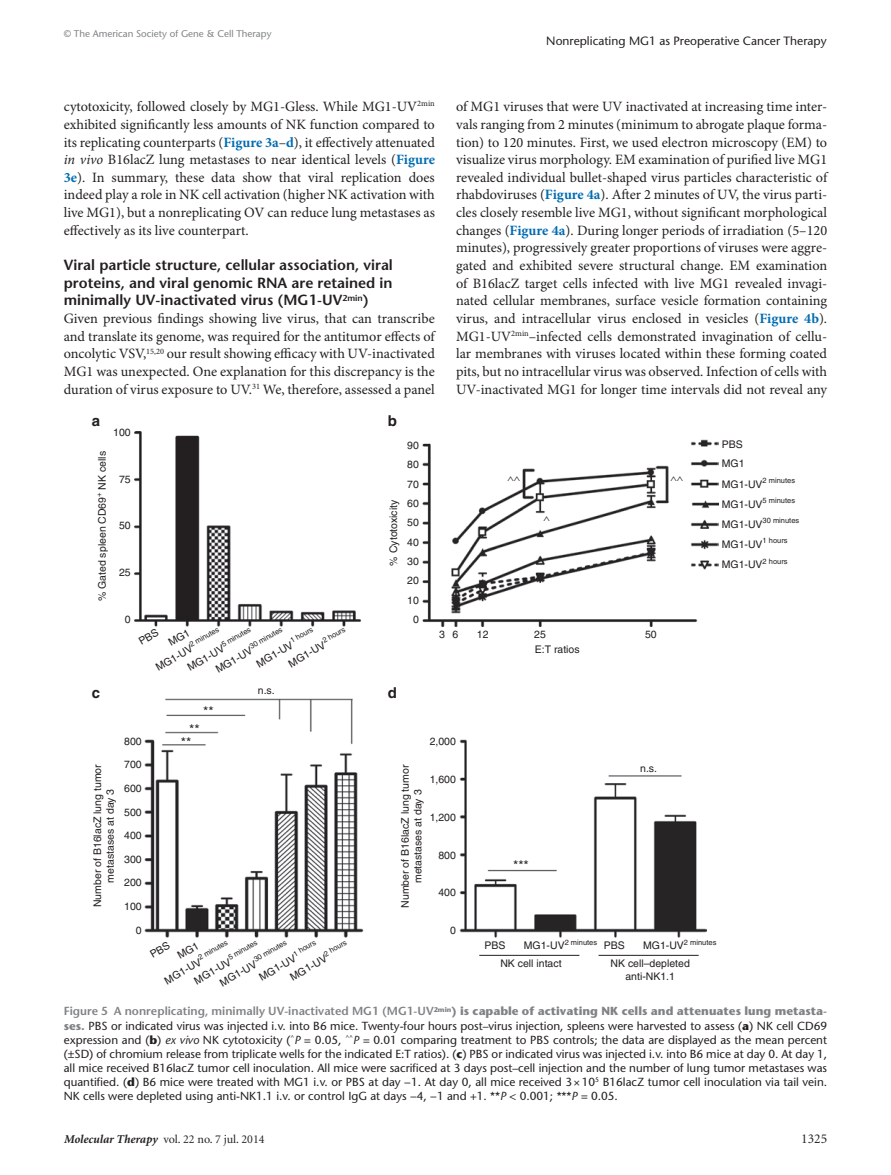
<style>
.page{position:relative;width:891px;height:1175px;background:#fff}
.page>*{position:absolute;margin:0;border:0;box-sizing:border-box;transform-origin:0 0}
.t1{font:700 15px "Helvetica";color:#231f20}
.t2{font:600 14.7px/17.7px "ITC Stone Sans";color:#231f20;text-align:justify}
.t3{font:14.25px/17.7px "Minion Pro";color:#231f20;text-align:justify}
.t4{font:13.5px/12.9px "Helvetica";color:#231f20}
.t5{font:13.5px "Minion";color:#231f20}
.t6{font:12px "Stone Sans";color:#231f20}
.t7{font:12px "Minion";color:#231f20}
.t8{font:11.7px/14px "Stone Sans";color:#231f20;text-align:justify}
.t9{font:600 11.7px "ITC Stone Sans";color:#808285}
.t10{font:10.5px/12.6px "Helvetica";color:#231f20}
.t11{font:9.75px "Stone Sans";color:#808285}
.t12{font:7.5px "Helvetica";color:#231f20}
.s1{font-weight:700;color:#006cb3}
.s2{font-style:italic}
.s3{font-size:10.5px}
.s4{font-family:"Stone Sans";font-weight:700}
.s5{font-weight:700;color:#808285}
.s6{font-weight:700}
.s7{font-weight:700;font-style:italic}
</style>
<div class="page">
<img style="left:135px;top:431px;width:584px;height:195px">
<img style="left:145px;top:698px;width:561px;height:239px">
<hr style="left:479px;top:954px;width:100px;height:1px;background:#231f20">
<hr style="left:599px;top:954px;width:100px;height:1px;background:#231f20">
<svg style="left:544px;top:516px;width:6px;height:5px"></svg>
<svg style="left:508px;top:476px;width:12px;height:4px"></svg>
<svg style="left:671px;top:476px;width:12px;height:4px"></svg>
<p class="t11" style="left:64px;top:28px;width:209px">© The American Society of Gene &amp; Cell Therapy</p>
<p class="t6" style="left:546px;top:34px;width:282px">Nonreplicating MG1 as Preoperative Cancer Therapy</p>
<p class="t3" style="left:64px;top:98px;width:373px">cytotoxicity, followed closely by MG1-Gless. While MG1-UV<sup>2min </sup>exhibited significantly less amounts of NK function compared to its replicating counterparts (<span class="s1">Figure 3a</span>–<span class="s1">d</span>), it effectively attenuated <span class="s2">in vivo</span> B16lacZ lung metastases to near identical levels (<span class="s1">Figure 3e</span>). In summary, these data show that viral replication does indeed play a role in NK cell activation (higher NK activation with live MG1), but a nonreplicating OV can reduce lung metastases as effectively as its live counterpart.</p>
<p class="t2" style="left:64px;top:256px;width:331px">Viral particle structure, cellular association, viral proteins, and viral genomic RNA are retained in minimally UV-inactivated virus (MG1-UV<sup>2min</sup>)</p>
<p class="t3" style="left:64px;top:310px;width:373px">Given previous findings showing live virus, that can transcribe and translate its genome, was required for the antitumor effects of oncolytic VSV,<sup>15,20</sup> our result showing efficacy with UV-inactivated MG1 was unexpected. One explanation for this discrepancy is the duration of virus exposure to UV.<sup>31</sup> We, therefore, assessed a panel</p>
<p class="t1" style="left:92px;top:411px;width:10px">a</p>
<p class="t1" style="left:388px;top:411px;width:11px">b</p>
<p class="t10" style="left:113px;top:426px;width:19px">100</p>
<p class="t10" style="left:96px;top:601px;width:152px;rotate:-90deg">% Gated spleen CD69<sup>+</sup> NK cells</p>
<p class="t10" style="left:119px;top:472px;width:13px">75</p>
<p class="t10" style="left:119px;top:519px;width:13px">50</p>
<p class="t10" style="left:119px;top:566px;width:13px">25</p>
<p class="t10" style="left:125px;top:613px;width:7px">0</p>
<p class="t10" style="left:407px;top:439px;width:13px">90</p>
<p class="t10" style="left:407px;top:458px;width:13px">80</p>
<p class="t10" style="left:407px;top:477px;width:13px">70</p>
<p class="t10" style="left:407px;top:497px;width:13px">60</p>
<p class="t10" style="left:387px;top:565px;width:67px;rotate:-90deg">% Cytotoxicity</p>
<p class="t10" style="left:407px;top:516px;width:13px">50</p>
<p class="t10" style="left:407px;top:535px;width:13px">40</p>
<p class="t10" style="left:407px;top:555px;width:13px">30</p>
<p class="t10" style="left:407px;top:574px;width:13px">20</p>
<p class="t10" style="left:407px;top:594px;width:13px">10</p>
<p class="t10" style="left:413px;top:613px;width:7px">0</p>
<p class="t3" style="left:456px;top:98px;width:373px">of MG1 viruses that were UV inactivated at increasing time inter&shy;vals ranging from 2 minutes (minimum to abrogate plaque forma&shy;tion) to 120 minutes. First, we used electron microscopy (EM) to visualize virus morphology. EM examination of purified live MG1 revealed individual bullet-shaped virus particles characteristic of rhabdoviruses (<span class="s1">Figure 4a</span>). After 2 minutes of UV, the virus parti&shy;cles closely resemble live MG1, without significant morphological changes (<span class="s1">Figure 4a</span>). During longer periods of irradiation (5–120 minutes), progressively greater proportions of viruses were aggre&shy;gated and exhibited severe structural change. EM examination of B16lacZ target cells infected with live MG1 revealed invagi&shy;nated cellular membranes, surface vesicle formation containing virus, and intracellular virus enclosed in vesicles (<span class="s1">Figure 4b</span>).<br>MG1-UV<sup>2min</sup>–infected cells demonstrated invagination of cellu&shy;lar membranes with viruses located within these forming coated pits, but no intracellular virus was observed. Infection of cells with UV-inactivated MG1 for longer time intervals did not reveal any</p>
<p class="t10" style="left:722px;top:434px;width:24px;line-height:19.6px">PBS<br>MG1</p>
<p class="t12" style="left:722px;top:476px;width:75px"><span class="s3">MG1-UV</span>2 minutes</p>
<p class="t12" style="left:722px;top:496px;width:75px"><span class="s3">MG1-UV</span>5 minutes</p>
<p class="t12" style="left:722px;top:516px;width:79px"><span class="s3">MG1-UV</span>30 minutes</p>
<p class="t10" style="left:722px;top:534px;width:67px;line-height:20.4px">MG1-UV<sup>1</sup> <sup>hours<br></sup>MG1-UV<sup>2</sup> <sup>hours</sup></p>
<p class="t12" style="left:153px;top:661px;width:75px;rotate:-30deg"><span class="s3">MG1-UV</span>2 minutes</p>
<p class="t12" style="left:185px;top:661px;width:75px;rotate:-30deg"><span class="s3">MG1-UV</span>5 minutes</p>
<p class="t12" style="left:213px;top:663px;width:79px;rotate:-30deg"><span class="s3">MG1-UV</span>30 minutes</p>
<p class="t10" style="left:277px;top:643px;width:67px;line-height:16px;text-indent:-28px;rotate:-30deg">MG1-UV<sup>1</sup> <sup>hours<br></sup>MG1-UV<sup>2</sup> <sup>hours</sup></p>
<p class="t1" style="left:92px;top:683px;width:10px">c</p>
<p class="t1" style="left:388px;top:683px;width:11px">d</p>
<p class="t10" style="left:258px;top:684px;width:18px">n.s.</p>
<p class="t10" style="left:124px;top:734px;width:19px">800</p>
<p class="t4" style="left:203px;top:705px;width:12px">**</p>
<p class="t4" style="left:181px;top:722px;width:20px;text-indent:8px">** **</p>
<p class="t10" style="left:439px;top:627px;width:21px">3 6</p>
<p class="t10" style="left:477px;top:627px;width:13px">12</p>
<p class="t10" style="left:534px;top:627px;width:13px">25</p>
<p class="t10" style="left:645px;top:627px;width:13px">50</p>
<p class="t10" style="left:535px;top:643px;width:46px">E:T ratios</p>
<p class="t10" style="left:430px;top:735px;width:28px">2,000</p>
<p class="t10" style="left:91px;top:907px;width:144px;text-align:center;rotate:-90deg">Number of B16lacZ lung tumor metastases at day 3</p>
<p class="t10" style="left:124px;top:758px;width:19px">700</p>
<p class="t10" style="left:124px;top:782px;width:19px">600</p>
<p class="t10" style="left:124px;top:805px;width:19px">500</p>
<p class="t10" style="left:124px;top:829px;width:19px">400</p>
<p class="t10" style="left:124px;top:852px;width:19px">300</p>
<p class="t10" style="left:124px;top:876px;width:19px">200</p>
<p class="t10" style="left:124px;top:900px;width:19px">100</p>
<p class="t10" style="left:136px;top:923px;width:7px">0</p>
<p class="t12" style="left:161px;top:974px;width:75px;rotate:-30deg"><span class="s3">MG1-UV</span>2 minutes</p>
<p class="t12" style="left:191px;top:974px;width:75px;rotate:-30deg"><span class="s3">MG1-UV</span>5 minutes</p>
<p class="t12" style="left:217px;top:976px;width:79px;rotate:-30deg"><span class="s3">MG1-UV</span>30 minutes</p>
<p class="t10" style="left:279px;top:957px;width:67px;line-height:15.5px;text-indent:-27px;rotate:-30deg">MG1-UV<sup>1</sup> <sup>hours<br></sup>MG1-UV<sup>2</sup> <sup>hours</sup></p>
<p class="t10" style="left:399px;top:907px;width:144px;text-align:center;rotate:-90deg">Number of B16lacZ lung tumor metastases at day 3</p>
<p class="t10" style="left:430px;top:773px;width:28px">1,600</p>
<p class="t10" style="left:430px;top:810px;width:28px">1,200</p>
<p class="t10" style="left:438px;top:848px;width:19px">800</p>
<p class="t10" style="left:438px;top:886px;width:19px">400</p>
<p class="t10" style="left:450px;top:924px;width:7px">0</p>
<p class="t4" style="left:513px;top:859px;width:17px">***</p>
<p class="t10" style="left:640px;top:762px;width:18px">n.s.</p>
<p class="t10" style="left:484px;top:939px;width:23px">PBS</p>
<p class="t12" style="left:524px;top:937px;width:75px"><span class="s3">MG1-UV</span>2 minutes</p>
<p class="t10" style="left:500px;top:957px;width:63px">NK cell intact</p>
<p class="t10" style="left:604px;top:939px;width:23px">PBS</p>
<p class="t12" style="left:643px;top:937px;width:75px"><span class="s3">MG1-UV</span>2 minutes</p>
<p class="t10" style="left:611px;top:957px;width:81px;text-align:center">NK cell–depleted anti-NK1.1</p>
<p class="t9" style="left:64px;top:1004px;width:765px">Figure 5 A nonreplicating, minimally UV-inactivated MG1 (MG1-UV<sup>2min</sup><span class="s4">) is capable of activating NK cells and attenuates lung metasta-</span></p>
<p class="t8" style="left:64px;top:1018px;width:765px"><span class="s5">ses.</span> PBS or indicated virus was injected i.v. into B6 mice. Twenty-four hours post–virus injection, spleens were harvested to assess (<span class="s6">a</span>) NK cell CD69 expression and (<span class="s6">b</span>) <span class="s2">ex vivo</span> NK cytotoxicity (<sup>^</sup><span class="s2">P</span> = 0.05, <sup>^^</sup><span class="s2">P</span> = 0.01 comparing treatment to PBS controls; the data are displayed as the mean percent (±SD) of chromium release from triplicate wells for the indicated E:T ratios). (<span class="s6">c</span>) PBS or indicated virus was injected i.v. into B6 mice at day 0. At day 1, all mice received B16lacZ tumor cell inoculation. All mice were sacrificed at 3 days post–cell injection and the number of lung tumor metastases was quantified. (<span class="s6">d</span>) B6 mice were treated with MG1 i.v. or PBS at day −1. At day 0, all mice received 3×10<sup>5</sup> B16lacZ tumor cell inoculation via tail vein.<br>NK cells were depleted using anti-NK1.1 i.v. or control IgG at days −4, −1 and +1. **<span class="s2">P</span> &lt; 0.001; ***<span class="s2">P</span> = 0.05.</p>
<p class="t7" style="left:64px;top:1133px;width:202px"><span class="s7">Molecular Therapy</span> vol. 22 no. 7 jul. 2014</p>
<p class="t5" style="left:801px;top:1132px;width:27px">1325</p>
</div>
